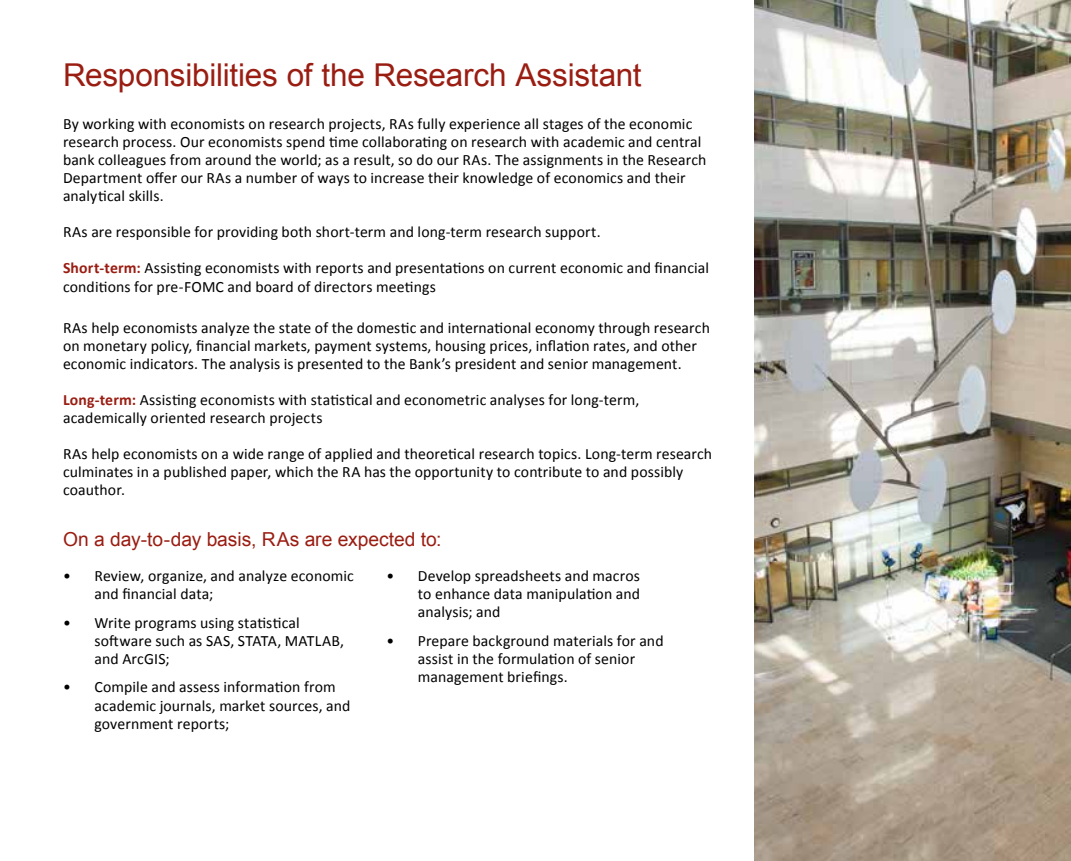
<style>
.page{position:relative;width:1071px;height:861px;background:#fff}
.page>*{position:absolute;margin:0;border:0;box-sizing:border-box;transform-origin:0 0}
.t1{font:31.5px "Arial";letter-spacing:-.01em;color:#9a1d12}
.t2{font:19.25px "Arial";letter-spacing:-.005em;color:#9a1d12}
.t3{font:15.75px/18px "Calibri";letter-spacing:.01em;color:#000}
.s1{font-weight:700;color:#9a1d12}
</style>
<div class="page">
<img style="left:754px;top:0;width:317px;height:861px">
<h1 class="t1" style="left:63px;top:54px;width:580px">Responsibilities of the Research Assistant</h1>
<p class="t3" style="left:63px;top:114px;width:645px">By working with economists on research projects, RAs fully experience all stages of the economic research process. Our economists spend time collaborating on research with academic and central bank colleagues from around the world; as a result, so do our RAs. The assignments in the Research Department offer our RAs a number of ways to increase their knowledge of economics and their analytical skills.</p>
<p class="t3" style="left:63px;top:223px;width:539px">RAs are responsible for providing both short-term and long-term research support.</p>
<p class="t3" style="left:63px;top:259px;width:648px"><span class="s1">Short-term:</span> Assisting economists with reports and presentations on current economic and financial conditions for pre-FOMC and board of directors meetings</p>
<p class="t3" style="left:63px;top:319px;width:648px">RAs help economists analyze the state of the domestic and international economy through research on monetary policy, financial markets, payment systems, housing prices, inflation rates, and other economic indicators. The analysis is presented to the Bank’s president and senior management.</p>
<p class="t3" style="left:63px;top:390px;width:578px"><span class="s1">Long-term:</span> Assisting economists with statistical and econometric analyses for long-term, academically oriented research projects</p>
<p class="t3" style="left:63px;top:445px;width:651px">RAs help economists on a wide range of applied and theoretical research topics. Long-term research culminates in a published paper, which the RA has the opportunity to contribute to and possibly coauthor.</p>
<p class="t2" style="left:63px;top:527px;width:380px">On a day-to-day basis, RAs are expected to:</p>
<p class="t3" style="left:94px;top:567px;width:261px;text-indent:-32px">• Review, organize, and analyze economic and financial data;</p>
<p class="t3" style="left:94px;top:613px;width:251px;text-indent:-32px">• Write programs using statistical software such as SAS, STATA, MATLAB, and ArcGIS;</p>
<p class="t3" style="left:94px;top:678px;width:258px;text-indent:-32px">• Compile and assess information from academic journals, market sources, and government reports;</p>
<p class="t3" style="left:418px;top:567px;width:224px;text-align:justify;text-indent:-32px">• Develop spreadsheets and macros to enhance data manipulation and analysis; and</p>
<p class="t3" style="left:418px;top:632px;width:247px;text-indent:-32px">• Prepare background materials for and assist in the formulation of senior management briefings.</p>
</div>
